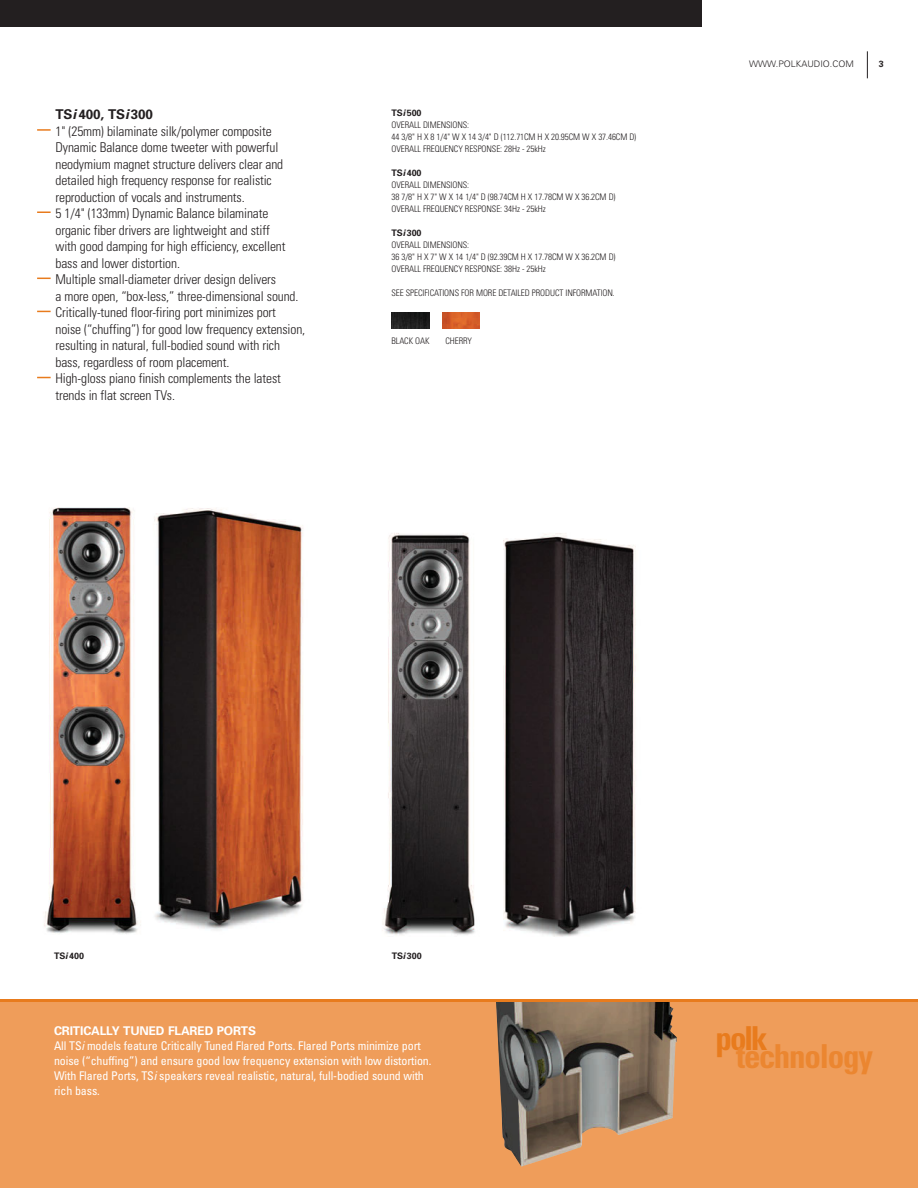
<style>
.page{position:relative;width:918px;height:1188px;background:#fff}
.page>*{position:absolute;margin:0;border:0;box-sizing:border-box;transform-origin:0 0}
.t1{font:700 condensed 33px "Univers";letter-spacing:-.035em;color:#eb8630}
.t2{font:700 condensed 33px "Univers";color:#e87b1d}
.t3{font:300 condensed 13.5px/16.5px "Univers";letter-spacing:-.01em;color:#231f20}
.t4{font:condensed 12px/15px "Univers";letter-spacing:-.01em;color:#fff}
.t5{font:300 condensed 9px/12px "Univers";letter-spacing:-.01em;color:#231f20}
.t6{font:300 9px "Univers";color:#231f20}
.t7{font:700 9px "Univers";letter-spacing:-.01em;color:#231f20}
.s1{font-weight:700;font-stretch:normal}
.s2{font-weight:700;font-style:italic;font-stretch:normal}
.s3{font-style:italic}
</style>
<div class="page">
<div style="left:0;top:999px;width:918px;height:189px;background:#ef9d5a"></div>
<div style="left:0;top:0;width:702px;height:27px;background:#231f20"></div>
<svg style="left:867px;top:51px;width:1px;height:27px"></svg>
<svg style="left:37px;top:129px;width:14px;height:2px"></svg>
<svg style="left:37px;top:212px;width:14px;height:1px"></svg>
<svg style="left:37px;top:278px;width:14px;height:1px"></svg>
<svg style="left:37px;top:311px;width:14px;height:1px"></svg>
<svg style="left:37px;top:377px;width:14px;height:1px"></svg>
<img style="left:392px;top:312px;width:37px;height:17px">
<img style="left:442px;top:312px;width:37px;height:16px">
<img style="left:495px;top:1002px;width:182px;height:165px">
<img style="left:44px;top:507px;width:259px;height:427px">
<img style="left:382px;top:533px;width:254px;height:404px">
<p class="t3" style="left:56px;top:108px;width:251px"><span class="s1">TS</span><span class="s2">i</span> <span class="s1">400, TS</span><span class="s2">i</span> <span class="s1">300<br></span>1" (25mm) bilaminate silk/polymer composite Dynamic Balance dome tweeter with powerful neodymium magnet structure delivers clear and detailed high frequency response for realistic reproduction of vocals and instruments.<br>5 1/4" (133mm) Dynamic Balance bilaminate organic fiber drivers are lightweight and stiff<br>with good damping for high efficiency, excellent bass and lower distortion.<br>Multiple small-diameter driver design delivers<br>a more open, “box-less,” three-dimensional sound.<br>Critically-tuned floor-firing port minimizes port<br>noise (“chuffing”) for good low frequency extension, resulting in natural, full-bodied sound with rich bass, regardless of room placement.<br>High-gloss piano finish complements the latest trends in flat screen TVs.</p>
<p class="t5" style="left:392px;top:108px;width:246px"><span class="s1">TS</span><span class="s2">i</span> <span class="s1">500<br></span>OVERALL DIMENSIONS:<br>44 3/8" H X 8 1/4" W X 14 3/4" D (112.71CM H X 20.95CM W X 37.46CM D)<br>OVERALL FREQUENCY RESPONSE: 28Hz - 25kHz</p>
<p class="t5" style="left:392px;top:168px;width:226px"><span class="s1">TS</span><span class="s2">i</span> <span class="s1">400<br></span>OVERALL DIMENSIONS:<br>38 7/8" H X 7" W X 14 1/4" D (98.74CM H X 17.78CM W X 36.2CM D)<br>OVERALL FREQUENCY RESPONSE: 34Hz - 25kHz</p>
<p class="t5" style="left:392px;top:228px;width:226px"><span class="s1">TS</span><span class="s2">i</span> <span class="s1">300<br></span>OVERALL DIMENSIONS:<br>36 3/8" H X 7" W X 14 1/4" D (92.39CM H X 17.78CM W X 36.2CM D)<br>OVERALL FREQUENCY RESPONSE: 38Hz - 25kHz</p>
<p class="t5" style="left:392px;top:288px;width:225px">SEE SPECIFICATIONS FOR MORE DETAILED PRODUCT INFORMATION.</p>
<p class="t5" style="left:391px;top:336px;width:40px">BLACK OAK</p>
<p class="t5" style="left:445px;top:336px;width:28px">CHERRY</p>
<p class="t6" style="left:749px;top:61px;width:106px">WWW.POLKAUDIO.COM</p>
<p class="t7" style="left:879px;top:61px;width:7px">3</p>
<p class="t7" style="left:54px;top:952px;width:32px">TS<span class="s3">i</span> 400</p>
<p class="t7" style="left:392px;top:952px;width:32px">TS<span class="s3">i</span> 300</p>
<p class="t4" style="left:54px;top:1024px;width:379px"><span class="s1">CRITICALLY TUNED FLARED PORTS<br></span>All TS<span class="s3">i</span> models feature Critically Tuned Flared Ports. Flared Ports minimize port noise (“chuffing”) and ensure good low frequency extension with low distortion.<br>With Flared Ports, TS<span class="s3">i</span> speakers reveal realistic, natural, full-bodied sound with rich bass.</p>
<h1 class="t2" style="left:716px;top:1026px;width:54px">polk</h1>
<h1 class="t1" style="left:736px;top:1044px;width:138px">technology</h1>
</div>
